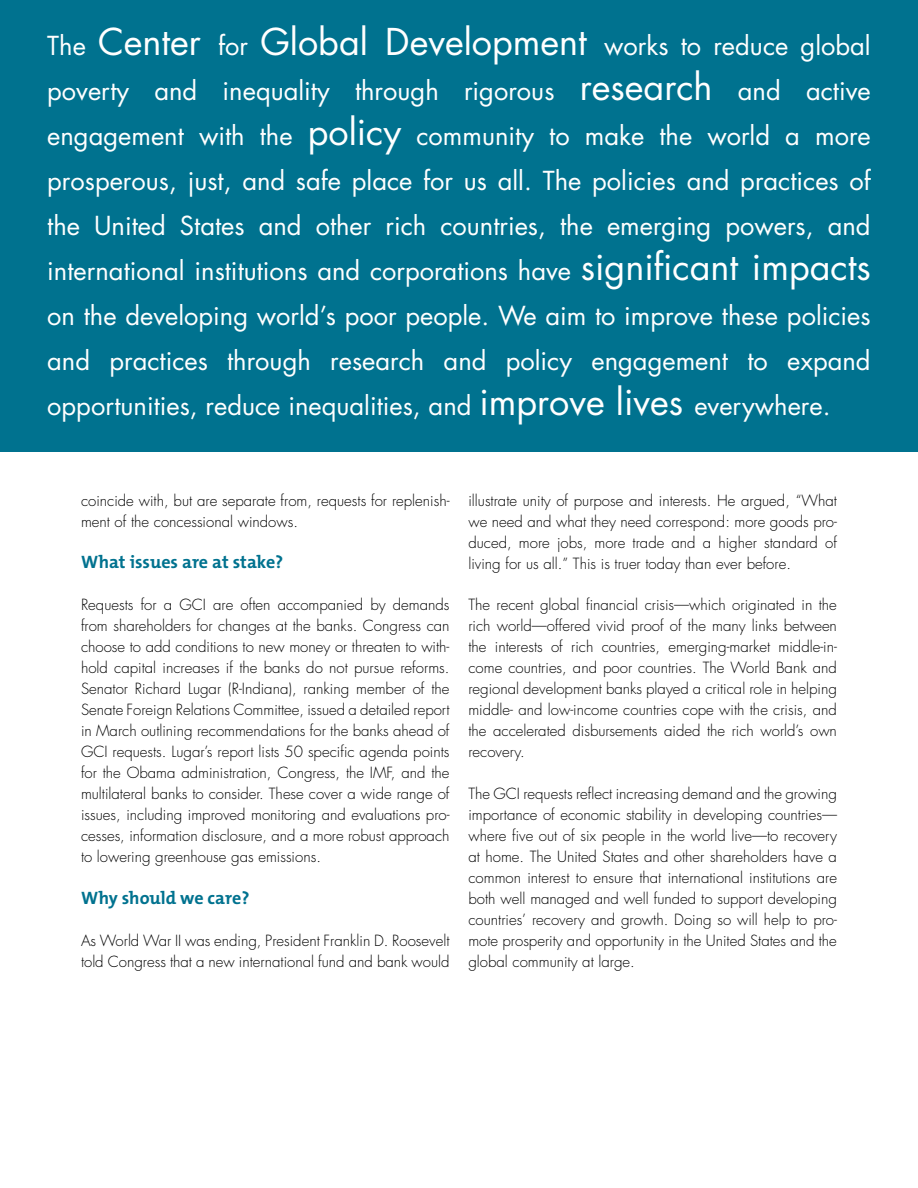
<style>
.page{position:relative;width:918px;height:1188px;background:#fff}
.page>*{position:absolute;margin:0;border:0;box-sizing:border-box;transform-origin:0 0}
.t1{font:25.5px/45px "Futura";color:#fff;text-align:justify}
.t2{font:700 18px "The Mix B7";color:#00728f}
.t3{font:300 15px/21px "Futura";color:#000;text-align:justify}
.s1{font-size:36px}
</style>
<div class="page">
<div style="left:0;top:0;width:918px;height:452px;background:#00728f"></div>
<p class="t1" style="left:47px;top:23px;width:825px">The <span class="s1">Center</span> for <span class="s1">Global Development</span> works to reduce global poverty and inequality through rigorous <span class="s1">research</span> and active engagement with the <span class="s1">policy</span> community to make the world a more prosperous, just, and safe place for us all. The policies and practices of the United States and other rich countries, the emerging powers, and international institutions and corporations have <span class="s1">significant impacts </span>on the developing world’s poor people. We aim to improve these policies and practices through research and policy engagement to expand opportunities, reduce inequalities, and <span class="s1">improve lives</span> everywhere.</p>
<p class="t3" style="left:81px;top:490px;width:370px">coincide with, but are separate from, requests for replenish&shy;ment of the concessional windows.</p>
<p class="t2" style="left:81px;top:553px;width:204px">What issues are at stake?</p>
<p class="t3" style="left:81px;top:595px;width:370px">Requests for a GCI are often accompanied by demands from shareholders for changes at the banks. Congress can choose to add conditions to new money or threaten to with&shy;hold capital increases if the banks do not pursue reforms.<br>Senator Richard Lugar (R-Indiana), ranking member of the Senate Foreign Relations Committee, issued a detailed report in March outlining recommendations for the banks ahead of GCI requests. Lugar’s report lists 50 specific agenda points for the Obama administration, Congress, the IMF, and the multilateral banks to consider. These cover a wide range of issues, including improved monitoring and evaluations pro&shy;cesses, information disclosure, and a more robust approach to lowering greenhouse gas emissions.</p>
<p class="t2" style="left:81px;top:889px;width:170px">Why should we care?</p>
<p class="t3" style="left:81px;top:931px;width:370px">As World War II was ending, President Franklin D. Roosevelt told Congress that a new international fund and bank would</p>
<p class="t3" style="left:468px;top:490px;width:370px">illustrate unity of purpose and interests. He argued, “What we need and what they need correspond: more goods pro&shy;duced, more jobs, more trade and a higher standard of living for us all.” This is truer today than ever before.</p>
<p class="t3" style="left:468px;top:595px;width:370px">The recent global financial crisis—which originated in the rich world—offered vivid proof of the many links between the interests of rich countries, emerging-market middle-in&shy;come countries, and poor countries. The World Bank and regional development banks played a critical role in helping middle- and low-income countries cope with the crisis, and the accelerated disbursements aided the rich world’s own recovery.</p>
<p class="t3" style="left:468px;top:784px;width:370px">The GCI requests reflect increasing demand and the growing importance of economic stability in developing countries— where five out of six people in the world live—to recovery at home. The United States and other shareholders have a common interest to ensure that international institutions are both well managed and well funded to support developing countries’ recovery and growth. Doing so will help to pro&shy;mote prosperity and opportunity in the United States and the global community at large.</p>
</div>
